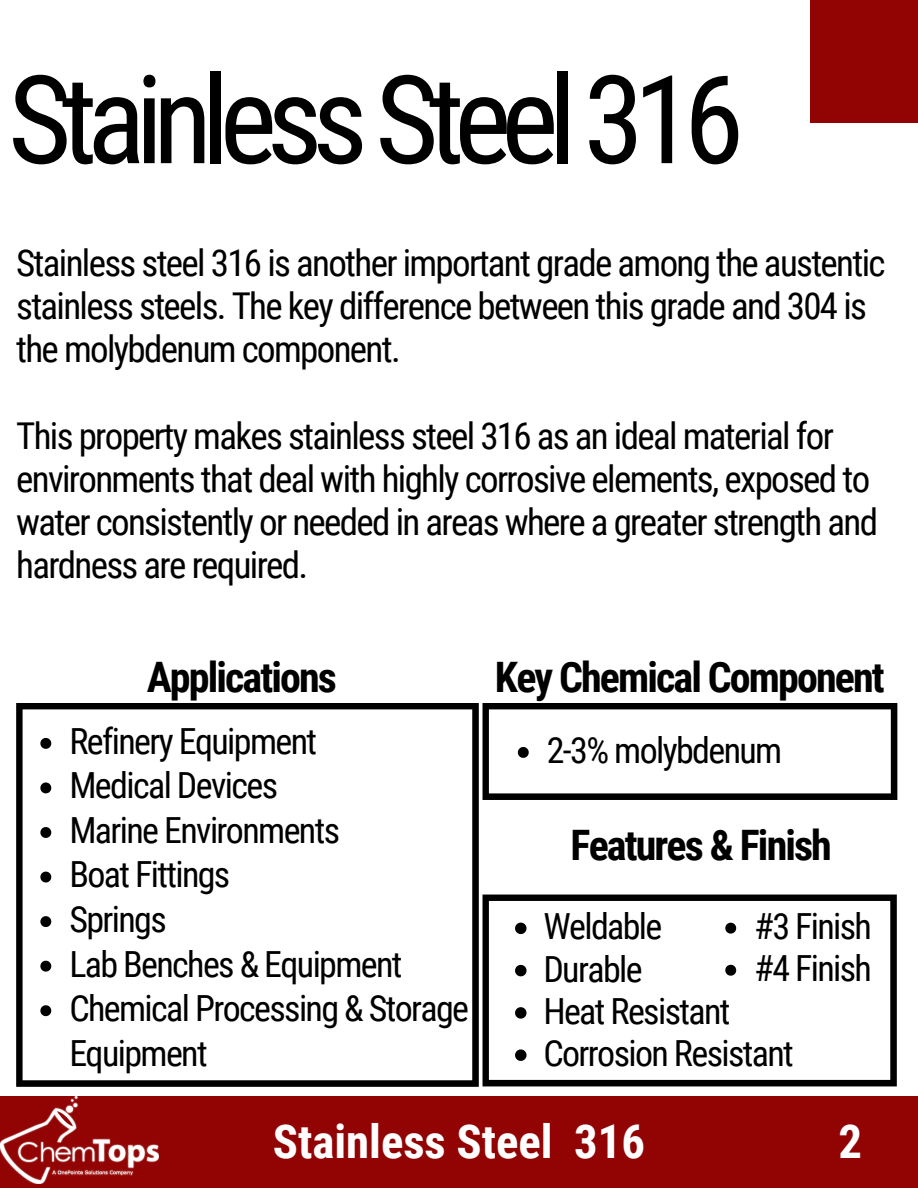
<style>
.page{position:relative;width:918px;height:1188px;background:#fff}
.page>*{position:absolute;margin:0;border:0;box-sizing:border-box;transform-origin:0 0}
.t1{font:122.7px "Roboto Condensed";letter-spacing:-.085em;color:#000}
.t2{font:700 46.65px "Roboto Condensed";color:#fff}
.t3{font:700 42px "Roboto Condensed";letter-spacing:-.045em;color:#000}
.t4{font:36.9px/43.2px "Roboto Condensed";letter-spacing:-.045em;color:#000}
.t5{font:36px/44.5px "Roboto Condensed";letter-spacing:-.045em;color:#000}
</style>
<div class="page">
<div style="left:0;top:1096px;width:918px;height:92px;background:#920403"></div>
<img style="left:0;top:1096px;width:159px;height:88px">
<svg style="left:16px;top:703px;width:463px;height:384px"></svg>
<svg style="left:40px;top:738px;width:11px;height:11px"></svg>
<svg style="left:40px;top:783px;width:11px;height:10px"></svg>
<svg style="left:40px;top:827px;width:11px;height:11px"></svg>
<svg style="left:40px;top:872px;width:11px;height:10px"></svg>
<svg style="left:40px;top:916px;width:11px;height:11px"></svg>
<svg style="left:40px;top:961px;width:11px;height:11px"></svg>
<svg style="left:40px;top:1005px;width:11px;height:11px"></svg>
<svg style="left:483px;top:703px;width:414px;height:97px"></svg>
<svg style="left:483px;top:895px;width:414px;height:191px"></svg>
<svg style="left:515px;top:923px;width:12px;height:11px"></svg>
<svg style="left:515px;top:965px;width:12px;height:11px"></svg>
<svg style="left:515px;top:1007px;width:12px;height:12px"></svg>
<svg style="left:515px;top:1049px;width:12px;height:12px"></svg>
<div style="left:810px;top:0;width:108px;height:123px;background:#920403"></div>
<svg style="left:725px;top:965px;width:11px;height:11px"></svg>
<svg style="left:725px;top:923px;width:11px;height:11px"></svg>
<h1 class="t1" style="left:8px;top:49px;width:738px">StainlessSteel316</h1>
<p class="t4" style="left:16px;top:242px;width:871px">Stainless steel 316 is another important grade among the austentic stainless steels. The key difference between this grade and 304 is the molybdenum component.</p>
<p class="t4" style="left:16px;top:414px;width:863px">This property makes stainless steel 316 as an ideal material for environments that deal with highly corrosive elements, exposed to water consistently or needed in areas where a greater strength and hardness are required.</p>
<p class="t3" style="left:147px;top:653px;width:192px">Applications</p>
<p class="t5" style="left:69px;top:719px;width:401px">Refinery Equipment<br>Medical Devices<br>Marine Environments<br>Boat Fittings<br>Springs<br>Lab Benches &amp; Equipment<br>Chemical Processing &amp; Storage<br>Equipment</p>
<p class="t3" style="left:495px;top:653px;width:391px">Key Chemical Component</p>
<p class="t5" style="left:547px;top:728px;width:237px">2-3% molybdenum</p>
<p class="t3" style="left:571px;top:821px;width:263px">Features &amp; Finish</p>
<p class="t5" style="left:754px;top:904px;width:119px">#3 Finish</p>
<p class="t5" style="left:543px;top:906px;width:252px;line-height:42.3px">Weldable<br>Durable<br>Heat Resistant<br>Corrosion Resistant</p>
<p class="t5" style="left:754px;top:946px;width:119px">#4 Finish</p>
<p class="t2" style="left:273px;top:1115px;width:374px">Stainless Steel 316</p>
<p class="t2" style="left:838px;top:1115px;width:25px">2</p>
</div>
